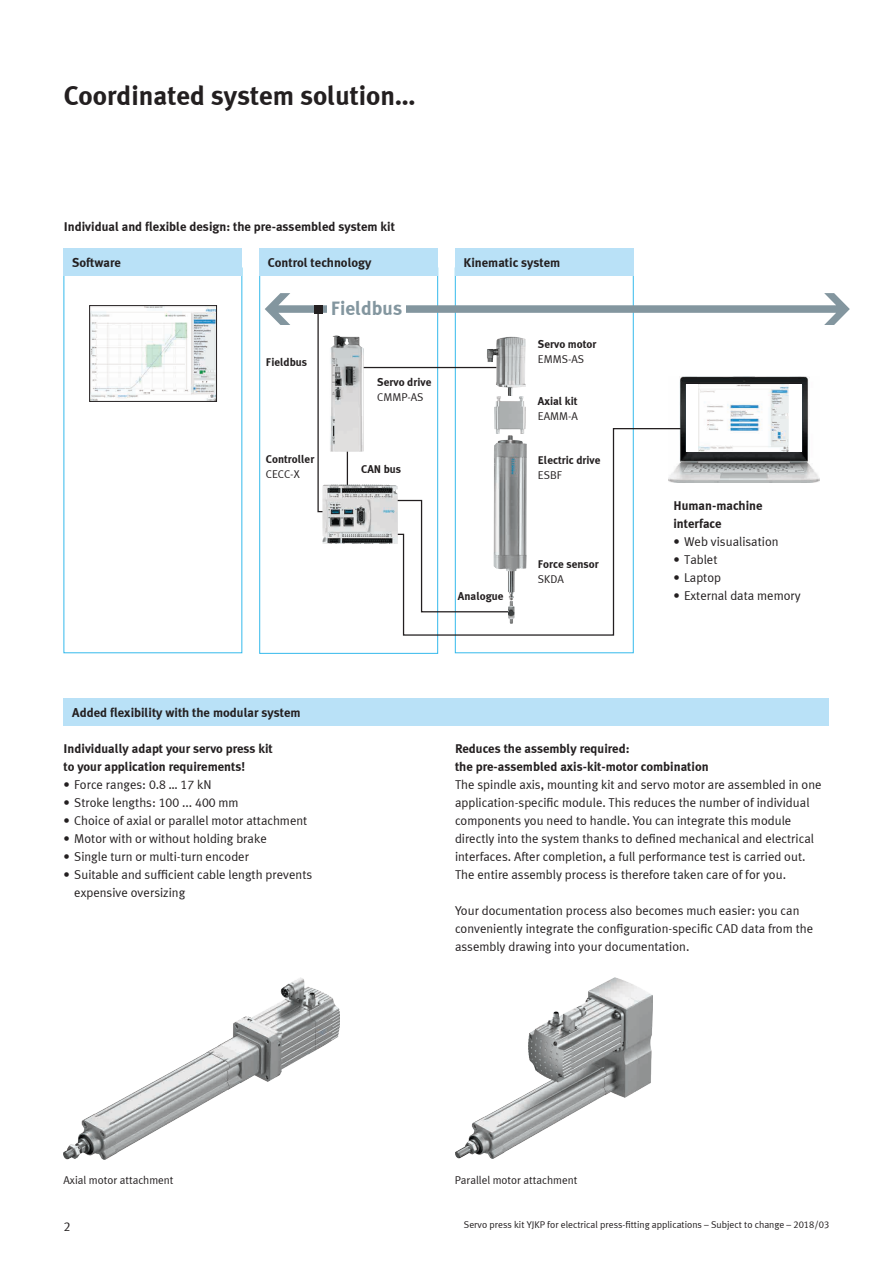
<style>
.page{position:relative;width:893px;height:1263px;background:#fff}
.page>*{position:absolute;margin:0;border:0;box-sizing:border-box;transform-origin:0 0}
.t1{font:700 27px "Meta Plus LF";color:#231f20}
.t2{font:700 19.5px "Meta Plus LF";color:#83969f}
.t3{font:12.75px/18px "Meta Plus LF";color:#231f20}
.t4{font:700 12.75px/18px "Meta Plus LF";color:#231f20}
.t5{font:700 11.25px "Meta Plus LF";color:#231f20}
.t6{font:11.25px "Meta Plus LF";color:#231f20}
.t7{font:9.75px "Meta Plus LF";color:#231f20}
</style>
<div class="page">
<div style="left:455px;top:249px;width:179px;height:27px;background:#b9e1f7"></div>
<div style="left:64px;top:249px;width:178px;height:27px;background:#b9e1f7"></div>
<div style="left:259px;top:249px;width:179px;height:27px;background:#b9e1f7"></div>
<svg style="left:265px;top:293px;width:585px;height:220px"></svg>
<div style="left:327px;top:300px;width:78px;height:30px;background:#fff"></div>
<hr style="left:347px;top:428px;width:1px;height:100px;background:#231f20">
<img style="left:330px;top:336px;width:34px;height:116px">
<img style="left:322px;top:485px;width:74px;height:59px">
<img style="left:487px;top:337px;width:39px;height:59px">
<img style="left:494px;top:396px;width:31px;height:31px">
<div style="left:64px;top:699px;width:765px;height:27px;background:#b9e1f7"></div>
<img style="left:91px;top:307px;width:124px;height:93px">
<div style="left:89px;top:305px;width:128px;height:97px;border:1px solid #231f20"></div>
<img style="left:668px;top:376px;width:151px;height:107px">
<div style="left:686px;top:384px;width:116px;height:67px;background:#fff"></div>
<img style="left:699px;top:384px;width:89px;height:67px">
<svg style="left:396px;top:427px;width:286px;height:209px"></svg>
<img style="left:455px;top:978px;width:197px;height:181px">
<img style="left:64px;top:977px;width:275px;height:183px">
<h1 class="t1" style="left:64px;top:79px;width:353px">Coordinated system solution…</h1>
<p class="t4" style="left:64px;top:217px;width:333px">Individual and flexible design: the pre-assembled system kit</p>
<p class="t4" style="left:72px;top:253px;width:50px">Software</p>
<p class="t4" style="left:268px;top:253px;width:105px">Control technology</p>
<p class="t4" style="left:463px;top:253px;width:98px">Kinematic system</p>
<p class="t5" style="left:266px;top:355px;width:43px">Fieldbus</p>
<h2 class="t2" style="left:331px;top:296px;width:73px">Fieldbus</h2>
<p class="t5" style="left:377px;top:375px;width:56px">Servo drive</p>
<p class="t6" style="left:377px;top:390px;width:48px">CMMP-AS</p>
<p class="t5" style="left:266px;top:452px;width:50px">Controller</p>
<p class="t6" style="left:266px;top:467px;width:35px">CECC-X</p>
<p class="t5" style="left:361px;top:461px;width:41px">CAN bus</p>
<p class="t5" style="left:458px;top:589px;width:47px">Analogue</p>
<p class="t5" style="left:538px;top:337px;width:60px">Servo motor</p>
<p class="t6" style="left:538px;top:352px;width:48px">EMMS-AS</p>
<p class="t5" style="left:538px;top:394px;width:41px">Axial kit</p>
<p class="t6" style="left:538px;top:410px;width:41px">EAMM-A</p>
<p class="t5" style="left:538px;top:453px;width:64px">Electric drive</p>
<p class="t6" style="left:538px;top:468px;width:25px">ESBF</p>
<p class="t5" style="left:538px;top:557px;width:62px">Force sensor</p>
<p class="t6" style="left:538px;top:573px;width:28px">SKDA</p>
<p class="t4" style="left:673px;top:496px;width:91px">Human-machine interface</p>
<p class="t3" style="left:673px;top:532px;width:107px">• Web visualisation</p>
<p class="t3" style="left:673px;top:550px;width:46px">• Tablet</p>
<p class="t3" style="left:673px;top:568px;width:49px">• Laptop</p>
<p class="t3" style="left:673px;top:586px;width:129px">• External data memory</p>
<p class="t4" style="left:72px;top:703px;width:230px">Added flexibility with the modular system</p>
<p class="t4" style="left:64px;top:739px;width:211px">Individually adapt your servo press kit to your application requirements!</p>
<p class="t3" style="left:64px;top:775px;width:149px">• Force ranges: 0.8 … 17 kN</p>
<p class="t3" style="left:64px;top:793px;width:177px">• Stroke lengths: 100 ... 400 mm</p>
<p class="t3" style="left:64px;top:811px;width:245px">• Choice of axial or parallel motor attachment</p>
<p class="t3" style="left:64px;top:829px;width:205px">• Motor with or without holding brake</p>
<p class="t3" style="left:64px;top:847px;width:187px">• Single turn or multi-turn encoder</p>
<p class="t3" style="left:74px;top:865px;width:239px;text-indent:-11px">• Suitable and sufficient cable length prevents expensive oversizing</p>
<p class="t4" style="left:455px;top:739px;width:255px">Reduces the assembly required:<br>the pre-assembled axis-kit-motor combination</p>
<p class="t3" style="left:455px;top:775px;width:368px">The spindle axis, mounting kit and servo motor are assembled in one application-specific module. This reduces the number of individual components you need to handle. You can integrate this module directly into the system thanks to defined mechanical and electrical interfaces. After completion, a full performance test is carried out.<br>The entire assembly process is therefore taken care of for you.</p>
<p class="t3" style="left:455px;top:901px;width:360px">Your documentation process also becomes much easier: you can conveniently integrate the configuration-specific CAD data from the assembly drawing into your documentation.</p>
<p class="t6" style="left:64px;top:1173px;width:111px">Axial motor attachment</p>
<p class="t6" style="left:455px;top:1173px;width:124px">Parallel motor attachment</p>
<p class="t3" style="left:64px;top:1217px;width:8px">2</p>
<p class="t7" style="left:464px;top:1219px;width:367px">Servo press kit YJKP for electrical press-fitting applications – Subject to change – 2018/03</p>
</div>
